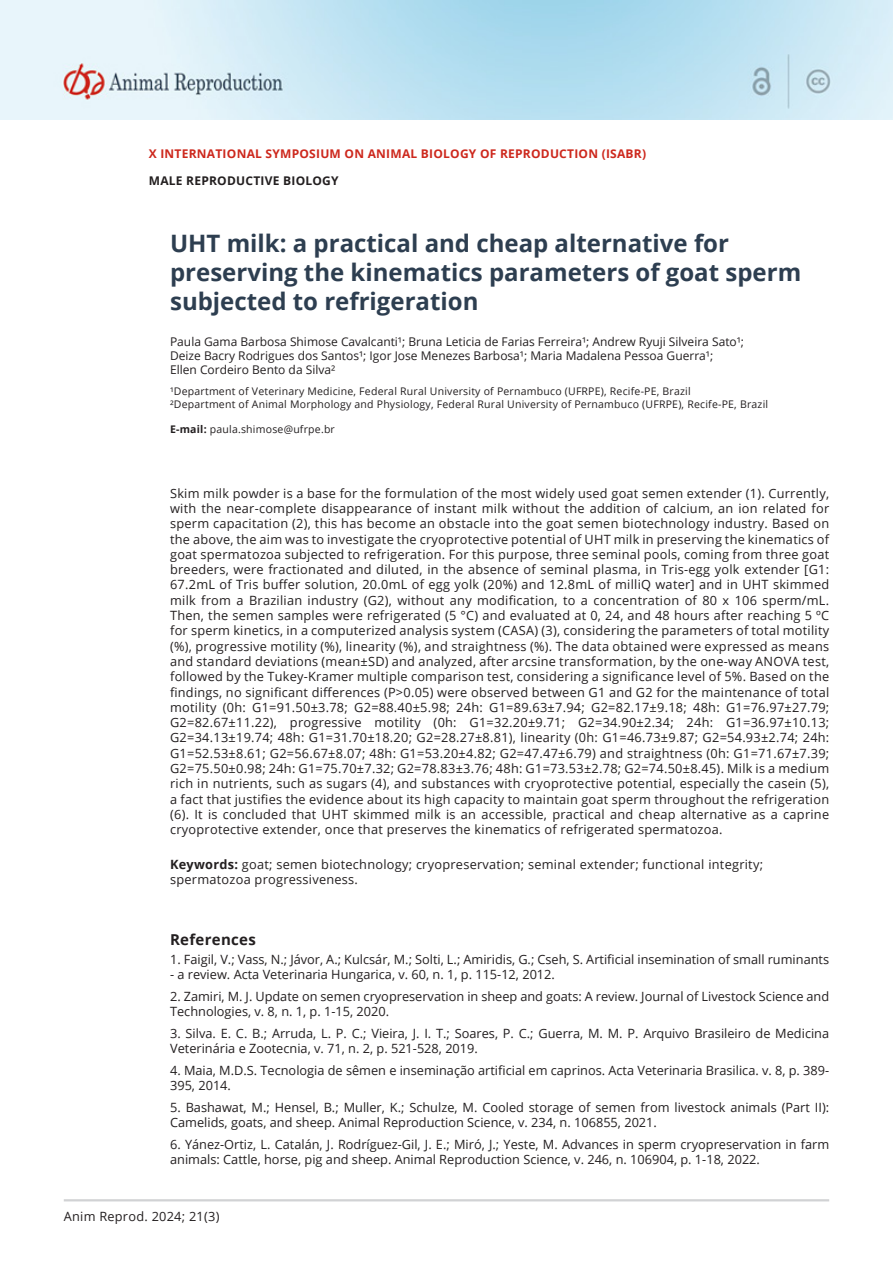
<style>
.page{position:relative;width:893px;height:1263px;background:#fff}
.page>*{position:absolute;margin:0;border:0;box-sizing:border-box;transform-origin:0 0}
.ArticleTitle{font:700 24px/28.8px "Open Sans";color:#2d3e50}
.ReferenceHead{font:700 15px "Open Sans";letter-spacing:.02em;color:#231f20}
.Abstract{font:12.75px/15.3px "Open Sans";letter-spacing:.02em;color:#231f20;text-align:justify}
.Reference{font:12.75px/15.3px "Open Sans";color:#231f20}
.Keywords{font:12.75px/15.3px "Open Sans";letter-spacing:.02em;color:#231f20}
.Authors{font:12px/14.4px "Open Sans";color:#231f20}
.t1{font:700 12px "Open Sans";letter-spacing:.02em;color:#cd281d}
.t2{font:700 12px "Open Sans";letter-spacing:.02em;color:#231f20}
.Affiliations{font:10.5px "Open Sans";letter-spacing:.02em;color:#231f20}
.Correspondence{font:10.5px "Open Sans";letter-spacing:.02em;color:#231f20}
.s1{font-weight:700}
</style>
<div class="page">
<img style="left:1px;top:1px;width:892px;height:118px">
<hr style="left:64px;top:1199px;width:765px;height:2px;background:#d1d2d4">
<p class="t1" style="left:149px;top:146px;width:35px">X Inter</p>
<p class="t1" style="left:197px;top:146px;width:19px">natio</p>
<p class="t1" style="left:237px;top:146px;width:46px">nal Symposium</p>
<p class="t1" style="left:345px;top:146px;width:51px">on Animal</p>
<p class="t1" style="left:421px;top:146px;width:17px">Biology</p>
<p class="t1" style="left:480px;top:146px;width:37px">of Reproductio</p>
<p class="t1" style="left:588px;top:146px;width:59px">n (ISABR)</p>
<p class="t2" style="left:149px;top:172px;width:191px">MALE REPRODUCTIVE BIOLOGY</p>
<p class="ArticleTitle" style="left:170px;top:229px;width:633px">UHT milk: a practical and cheap alternative for preserving the kinematics parameters of goat sperm subjected to refrigeration</p>
<p class="Authors" style="left:170px;top:334px;width:576px">Paula Gama Barbosa Shimose Cavalcanti¹; Bruna Leticia de Farias Ferreira¹; Andrew Ryuji Silveira Sato¹;<br>Deize Bacry Rodrigues dos Santos¹; Igor Jose Menezes Barbosa¹; Maria Madalena Pessoa Guerra¹;<br>Ellen Cordeiro Bento da Silva²</p>
<p class="Affiliations" style="left:170px;top:384px;width:522px">¹Department of Veterinary Medicine, Federal Rural University of Pernambuco (UFRPE), Recife-PE, Brazil</p>
<p class="Affiliations" style="left:170px;top:397px;width:600px">²Department of Animal Morphology and Physiology, Federal Rural University of Pernambuco (UFRPE), Recife-PE, Brazil</p>
<p class="Correspondence" style="left:170px;top:422px;width:166px"><span class="s1">E-mail:</span> paula.shimose@ufrpe.br</p>
<p class="Abstract" style="left:170px;top:485px;width:661px">Skim milk powder is a base for the formulation of the most widely used goat semen extender (1). Currently, with the near-complete disappearance of instant milk without the addition of calcium, an ion related for sperm capacitation (2), this has become an obstacle into the goat semen biotechnology industry. Based on the above, the aim was to investigate the cryoprotective potential of UHT milk in preserving the kinematics of goat spermatozoa subjected to refrigeration. For this purpose, three seminal pools, coming from three goat breeders, were fractionated and diluted, in the absence of seminal plasma, in Tris-egg yolk extender [G1:<br>67.2mL of Tris buffer solution, 20.0mL of egg yolk (20%) and 12.8mL of milliQ water] and in UHT skimmed milk from a Brazilian industry (G2), without any modification, to a concentration of 80 x 106 sperm/mL.<br>Then, the semen samples were refrigerated (5 °C) and evaluated at 0, 24, and 48 hours after reaching 5 ºC for sperm kinetics, in a computerized analysis system (CASA) (3), considering the parameters of total motility (%), progressive motility (%), linearity (%), and straightness (%). The data obtained were expressed as means and standard deviations (mean±SD) and analyzed, after arcsine transformation, by the one-way ANOVA test, followed by the Tukey-Kramer multiple comparison test, considering a significance level of 5%. Based on the findings, no significant differences (P&gt;0.05) were observed between G1 and G2 for the maintenance of total motility (0h: G1=91.50±3.78; G2=88.40±5.98; 24h: G1=89.63±7.94; G2=82.17±9.18; 48h: G1=76.97±27.79; G2=82.67±11.22), progressive motility (0h: G1=32.20±9.71; G2=34.90±2.34; 24h: G1=36.97±10.13; G2=34.13±19.74; 48h: G1=31.70±18.20; G2=28.27±8.81), linearity (0h: G1=46.73±9.87; G2=54.93±2.74; 24h:<br>G1=52.53±8.61; G2=56.67±8.07; 48h: G1=53.20±4.82; G2=47.47±6.79) and straightness (0h: G1=71.67±7.39; G2=75.50±0.98; 24h: G1=75.70±7.32; G2=78.83±3.76; 48h: G1=73.53±2.78; G2=74.50±8.45). Milk is a medium rich in nutrients, such as sugars (4), and substances with cryoprotective potential, especially the casein (5), a fact that justifies the evidence about its high capacity to maintain goat sperm throughout the refrigeration (6). It is concluded that UHT skimmed milk is an accessible, practical and cheap alternative as a caprine cryoprotective extender, once that preserves the kinematics of refrigerated spermatozoa.</p>
<p class="Keywords" style="left:170px;top:856px;width:594px"><span class="s1">Keywords:</span> goat; semen biotechnology; cryopreservation; seminal extender; functional integrity; spermatozoa progressiveness.</p>
<p class="ReferenceHead" style="left:170px;top:928px;width:87px">References</p>
<p class="Reference" style="left:170px;top:951px;width:661px">1. Faigil, V.; Vass, N.; Jávor, A.; Kulcsár, M.; Solti, L.; Amiridis, G.; Cseh, S. Artificial insemination of small ruminants</p>
<p class="Reference" style="left:170px;top:967px;width:386px">- a review. Acta Veterinaria Hungarica, v. 60, n. 1, p. 115-12, 2012.</p>
<p class="Reference" style="left:170px;top:988px;width:661px">2. Zamiri, M. J. Update on semen cryopreservation in sheep and goats: A review. Journal of Livestock Science and<br>Technologies, v. 8, n. 1, p. 1-15, 2020.</p>
<p class="Reference" style="left:170px;top:1025px;width:661px">3. Silva. E. C. B.; Arruda, L. P. C.; Vieira, J. I. T.; Soares, P. C.; Guerra, M. M. P. Arquivo Brasileiro de Medicina<br>Veterinária e Zootecnia, v. 71, n. 2, p. 521-528, 2019.</p>
<p class="Reference" style="left:170px;top:1062px;width:661px">4. Maia, M.D.S. Tecnologia de sêmen e inseminação artificial em caprinos. Acta Veterinaria Brasilica. v. 8, p. 389-<br>395, 2014.</p>
<p class="Reference" style="left:170px;top:1099px;width:661px">5. Bashawat, M.; Hensel, B.; Muller, K.; Schulze, M. Cooled storage of semen from livestock animals (Part II):<br>Camelids, goats, and sheep. Animal Reproduction Science, v. 234, n. 106855, 2021.</p>
<p class="Reference" style="left:170px;top:1136px;width:661px">6. Yánez-Ortiz, L. Catalán, J. Rodríguez-Gil, J. E.; Miró, J.; Yeste, M. Advances in sperm cryopreservation in farm animals: Cattle, horse, pig and sheep. Animal Reproduction Science, v. 246, n. 106904, p. 1-18, 2022.</p>
<p class="Abstract" style="left:64px;top:1208px;width:157px">Anim Reprod. 2024; 21(3)</p>
</div>
